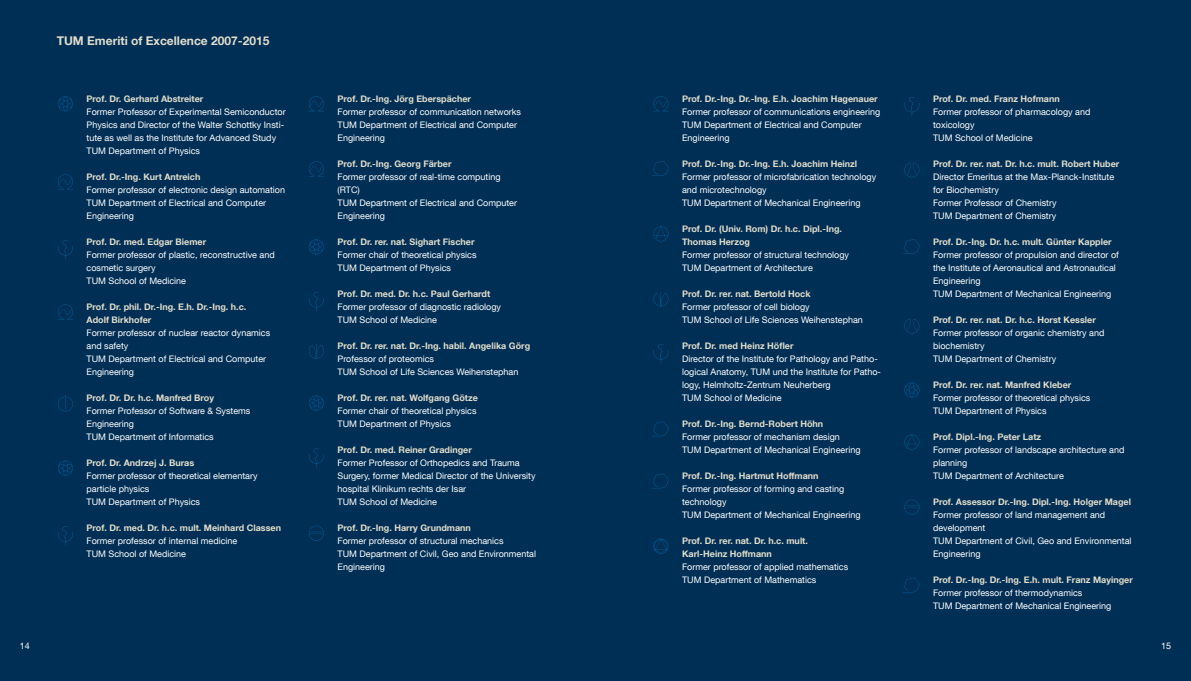
<style>
.page{position:relative;width:1191px;height:681px;background:#fff}
.page>*{position:absolute;margin:0;border:0;box-sizing:border-box;transform-origin:0 0}
.t1{font:700 12px "TUM Neue Helvetica";color:#e2ddcc}
.t2{font:9px/13px "TUM Neue Helvetica";color:#fff}
.t3{font:700 9px/13px "TUM Neue Helvetica";color:#e2ddcc}
</style>
<div class="page">
<div style="left:0;top:0;width:1191px;height:680px;background:#002f55"></div>
<svg style="left:653px;top:473px;width:16px;height:15px"></svg>
<svg style="left:653px;top:538px;width:15px;height:15px"></svg>
<svg style="left:652px;top:421px;width:17px;height:15px"></svg>
<svg style="left:653px;top:226px;width:15px;height:15px"></svg>
<svg style="left:904px;top:97px;width:15px;height:19px"></svg>
<svg style="left:904px;top:162px;width:15px;height:15px"></svg>
<svg style="left:903px;top:239px;width:17px;height:15px"></svg>
<svg style="left:904px;top:319px;width:15px;height:14px"></svg>
<svg style="left:653px;top:344px;width:15px;height:19px"></svg>
<svg style="left:652px;top:161px;width:17px;height:15px"></svg>
<svg style="left:653px;top:96px;width:15px;height:15px"></svg>
<svg style="left:904px;top:382px;width:15px;height:15px"></svg>
<svg style="left:904px;top:434px;width:15px;height:15px"></svg>
<svg style="left:904px;top:499px;width:15px;height:15px"></svg>
<svg style="left:904px;top:578px;width:16px;height:14px"></svg>
<svg style="left:653px;top:292px;width:15px;height:14px"></svg>
<svg style="left:58px;top:96px;width:15px;height:15px"></svg>
<svg style="left:58px;top:174px;width:15px;height:15px"></svg>
<svg style="left:58px;top:240px;width:15px;height:19px"></svg>
<svg style="left:58px;top:304px;width:15px;height:15px"></svg>
<svg style="left:58px;top:460px;width:15px;height:15px"></svg>
<svg style="left:58px;top:526px;width:15px;height:19px"></svg>
<svg style="left:309px;top:96px;width:15px;height:15px"></svg>
<svg style="left:309px;top:161px;width:15px;height:15px"></svg>
<svg style="left:309px;top:239px;width:15px;height:15px"></svg>
<svg style="left:309px;top:292px;width:15px;height:19px"></svg>
<svg style="left:309px;top:344px;width:15px;height:14px"></svg>
<svg style="left:309px;top:448px;width:15px;height:19px"></svg>
<svg style="left:309px;top:525px;width:15px;height:15px"></svg>
<svg style="left:309px;top:395px;width:15px;height:15px"></svg>
<svg style="left:58px;top:395px;width:15px;height:16px"></svg>
<h1 class="t1" style="left:57px;top:37px;width:214px">TUM Emeriti of Excellence 2007-2015</h1>
<p class="t3" style="left:87px;top:93px;width:118px">Prof. Dr. Gerhard Abstreiter</p>
<p class="t2" style="left:87px;top:106px;width:201px">Former Professor of Experimental Semiconductor Physics and Director of the Walter Schottky Insti&shy;tute as well as the Institute for Advanced Study TUM Department of Physics</p>
<p class="t3" style="left:87px;top:171px;width:115px">Prof. Dr.-Ing. Kurt Antreich</p>
<p class="t2" style="left:87px;top:184px;width:200px">Former professor of electronic design automation<br>TUM Department of Electrical and Computer<br>Engineering</p>
<p class="t3" style="left:87px;top:236px;width:121px">Prof. Dr. med. Edgar Biemer</p>
<p class="t2" style="left:87px;top:249px;width:190px">Former professor of plastic, reconstructive and cosmetic surgery<br>TUM School of Medicine</p>
<p class="t3" style="left:87px;top:301px;width:161px">Prof. Dr. phil. Dr.-Ing. E.h. Dr.-Ing. h.c.<br>Adolf Birkhofer</p>
<p class="t2" style="left:87px;top:327px;width:185px">Former professor of nuclear reactor dynamics and safety<br>TUM Department of Electrical and Computer<br>Engineering</p>
<p class="t3" style="left:87px;top:392px;width:129px">Prof. Dr. Dr. h.c. Manfred Broy</p>
<p class="t2" style="left:87px;top:405px;width:165px">Former Professor of Software &amp; Systems<br>Engineering<br>TUM Department of Informatics</p>
<p class="t3" style="left:87px;top:457px;width:109px">Prof. Dr. Andrzej J. Buras</p>
<p class="t2" style="left:87px;top:470px;width:173px">Former professor of theoretical elementary particle physics<br>TUM Department of Physics</p>
<p class="t3" style="left:87px;top:522px;width:196px">Prof. Dr. med. Dr. h.c. mult. Meinhard Classen</p>
<p class="t2" style="left:87px;top:535px;width:152px">Former professor of internal medicine<br>TUM School of Medicine</p>
<p class="t2" style="left:20px;top:640px;width:12px">14</p>
<p class="t3" style="left:337px;top:93px;width:135px">Prof. Dr.-Ing. Jörg Eberspächer</p>
<p class="t2" style="left:337px;top:106px;width:185px">Former professor of communication networks<br>TUM Department of Electrical and Computer<br>Engineering</p>
<p class="t3" style="left:337px;top:158px;width:116px">Prof. Dr.-Ing. Georg Färber</p>
<p class="t2" style="left:337px;top:171px;width:181px">Former professor of real-time computing (RTC)<br>TUM Department of Electrical and Computer<br>Engineering</p>
<p class="t3" style="left:337px;top:236px;width:139px">Prof. Dr. rer. nat. Sighart Fischer</p>
<p class="t2" style="left:337px;top:249px;width:141px">Former chair of theoretical physics<br>TUM Department of Physics</p>
<p class="t3" style="left:337px;top:288px;width:154px">Prof. Dr. med. Dr. h.c. Paul Gerhardt</p>
<p class="t2" style="left:337px;top:301px;width:165px">Former professor of diagnostic radiology<br>TUM School of Medicine</p>
<p class="t3" style="left:337px;top:340px;width:194px">Prof. Dr. rer. nat. Dr.-Ing. habil. Angelika Görg</p>
<p class="t2" style="left:337px;top:353px;width:182px">Professor of proteomics<br>TUM School of Life Sciences Weihenstephan</p>
<p class="t3" style="left:337px;top:392px;width:142px">Prof. Dr. rer. nat. Wolfgang Götze</p>
<p class="t2" style="left:337px;top:405px;width:141px">Former chair of theoretical physics<br>TUM Department of Physics</p>
<p class="t3" style="left:337px;top:444px;width:136px">Prof. Dr. med. Reiner Gradinger</p>
<p class="t2" style="left:337px;top:457px;width:199px">Former Professor of Orthopedics and Trauma Surgery, former Medical Director of the University hospital Klinikum rechts der Isar<br>TUM School of Medicine</p>
<p class="t3" style="left:337px;top:522px;width:135px">Prof. Dr.-Ing. Harry Grundmann</p>
<p class="t2" style="left:337px;top:535px;width:200px">Former professor of structural mechanics<br>TUM Department of Civil, Geo and Environmental<br>Engineering</p>
<p class="t3" style="left:682px;top:93px;width:197px">Prof. Dr.-Ing. Dr.-Ing. E.h. Joachim Hagenauer</p>
<p class="t2" style="left:682px;top:106px;width:200px">Former professor of communications engineering<br>TUM Department of Electrical and Computer<br>Engineering</p>
<p class="t3" style="left:682px;top:158px;width:177px">Prof. Dr.-Ing. Dr.-Ing. E.h. Joachim Heinzl</p>
<p class="t2" style="left:682px;top:171px;width:196px">Former professor of microfabrication technology and microtechnology<br>TUM Department of Mechanical Engineering</p>
<p class="t3" style="left:682px;top:223px;width:162px">Prof. Dr. (Univ. Rom) Dr. h.c. Dipl.-Ing.<br>Thomas Herzog</p>
<p class="t2" style="left:682px;top:249px;width:169px">Former professor of structural technology<br>TUM Department of Architecture</p>
<p class="t3" style="left:682px;top:288px;width:130px">Prof. Dr. rer. nat. Bertold Hock</p>
<p class="t2" style="left:682px;top:301px;width:182px">Former professor of cell biology<br>TUM School of Life Sciences Weihenstephan</p>
<p class="t3" style="left:682px;top:340px;width:113px">Prof. Dr. med Heinz Höfler</p>
<p class="t2" style="left:682px;top:353px;width:200px">Director of the Institute for Pathology and Patho&shy;logical Anatomy, TUM und the Institute for Patho&shy;logy, Helmholtz-Zentrum Neuherberg<br>TUM School of Medicine</p>
<p class="t3" style="left:682px;top:418px;width:143px">Prof. Dr.-Ing. Bernd-Robert Höhn</p>
<p class="t2" style="left:682px;top:431px;width:180px">Former professor of mechanism design<br>TUM Department of Mechanical Engineering</p>
<p class="t3" style="left:682px;top:470px;width:138px">Prof. Dr.-Ing. Hartmut Hoffmann</p>
<p class="t2" style="left:682px;top:483px;width:180px">Former professor of forming and casting technology<br>TUM Department of Mechanical Engineering</p>
<p class="t3" style="left:682px;top:535px;width:127px">Prof. Dr. rer. nat. Dr. h.c. mult.<br>Karl-Heinz Hoffmann</p>
<p class="t2" style="left:682px;top:561px;width:168px">Former professor of applied mathematics<br>TUM Department of Mathematics</p>
<p class="t3" style="left:933px;top:93px;width:128px">Prof. Dr. med. Franz Hofmann</p>
<p class="t2" style="left:933px;top:106px;width:159px">Former professor of pharmacology and toxicology<br>TUM School of Medicine</p>
<p class="t3" style="left:933px;top:158px;width:188px">Prof. Dr. rer. nat. Dr. h.c. mult. Robert Huber</p>
<p class="t2" style="left:933px;top:171px;width:183px">Director Emeritus at the Max-Planck-Institute for Biochemistry<br>Former Professor of Chemistry<br>TUM Department of Chemistry</p>
<p class="t3" style="left:933px;top:236px;width:180px">Prof. Dr.-Ing. Dr. h.c. mult. Günter Kappler</p>
<p class="t2" style="left:933px;top:249px;width:187px">Former professor of propulsion and director of the Institute of Aeronautical and Astronautical Engineering<br>TUM Department of Mechanical Engineering</p>
<p class="t3" style="left:933px;top:314px;width:164px">Prof. Dr. rer. nat. Dr. h.c. Horst Kessler</p>
<p class="t2" style="left:933px;top:327px;width:173px">Former professor of organic chemistry and biochemistry<br>TUM Department of Chemistry</p>
<p class="t3" style="left:933px;top:379px;width:140px">Prof. Dr. rer. nat. Manfred Kleber</p>
<p class="t2" style="left:933px;top:392px;width:159px">Former professor of theoretical physics<br>TUM Department of Physics</p>
<p class="t3" style="left:933px;top:431px;width:110px">Prof. Dipl.-Ing. Peter Latz</p>
<p class="t2" style="left:933px;top:444px;width:193px">Former professor of landscape architecture and planning<br>TUM Department of Architecture</p>
<p class="t3" style="left:933px;top:496px;width:199px">Prof. Assessor Dr.-Ing. Dipl.-Ing. Holger Magel</p>
<p class="t2" style="left:933px;top:509px;width:200px">Former professor of land management and development<br>TUM Department of Civil, Geo and Environmental<br>Engineering</p>
<p class="t3" style="left:933px;top:574px;width:201px">Prof. Dr.-Ing. Dr.-Ing. E.h. mult. Franz Mayinger</p>
<p class="t2" style="left:933px;top:587px;width:180px">Former professor of thermodynamics<br>TUM Department of Mechanical Engineering</p>
<p class="t2" style="left:1161px;top:640px;width:12px">15</p>
</div>
